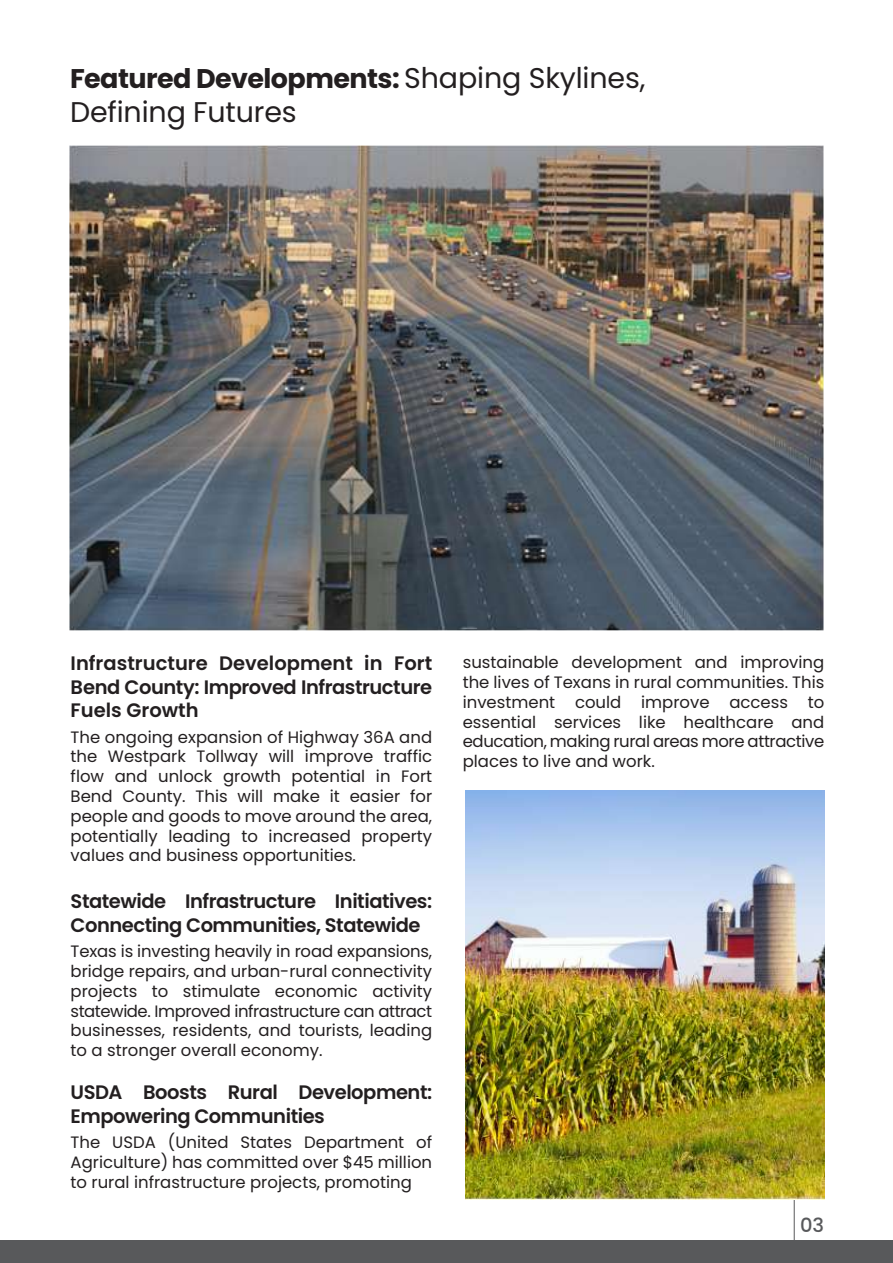
<style>
.page{position:relative;width:893px;height:1263px;background:#fff}
.page>*{position:absolute;margin:0;border:0;box-sizing:border-box;transform-origin:0 0}
.t1{font:28.5px "Poppins";letter-spacing:-.005em;color:#231f20}
.t2{font:700 27px "Poppins";letter-spacing:-.02em;color:#231f20}
.t3{font:600 19.5px/23.4px "Poppins";letter-spacing:-.025em;color:#231f20}
.t4{font:500 19.5px "Poppins";color:#58595b}
.t5{font:16.5px/19.8px "Poppins";color:#231f20;text-align:justify}
.s1{font-weight:400;font-size:28.5px}
</style>
<div class="page">
<div style="left:0;top:1241px;width:893px;height:22px;background:#58595b"></div>
<hr style="left:794px;top:1199px;width:1px;height:52px;background:#58595b">
<img style="left:69px;top:145px;width:755px;height:486px">
<img style="left:465px;top:791px;width:360px;height:408px">
<h2 class="t2" style="left:70px;top:63px;width:577px">Featured Developments: <span class="s1">Shaping Skylines,</span></h2>
<h1 class="t1" style="left:70px;top:95px;width:228px">Defining Futures</h1>
<p class="t3" style="left:71px;top:652px;width:363px;text-align:justify">Infrastructure Development in Fort Bend County: Improved Infrastructure Fuels Growth</p>
<p class="t5" style="left:71px;top:727px;width:363px">The ongoing expansion of Highway 36A and the Westpark Tollway will improve traffic flow and unlock growth potential in Fort Bend County. This will make it easier for people and goods to move around the area, potentially leading to increased property values and business opportunities.</p>
<p class="t3" style="left:71px;top:890px;width:363px">Statewide Infrastructure Initiatives:<br>Connecting Communities, Statewide</p>
<p class="t5" style="left:71px;top:941px;width:363px">Texas is investing heavily in road expansions, bridge repairs, and urban-rural connectivity projects to stimulate economic activity statewide. Improved infrastructure can attract businesses, residents, and tourists, leading to a stronger overall economy.</p>
<p class="t3" style="left:71px;top:1081px;width:363px">USDA Boosts Rural Development:<br>Empowering Communities</p>
<p class="t5" style="left:71px;top:1133px;width:363px">The USDA (United States Department of Agriculture) has committed over $45 million to rural infrastructure projects, promoting</p>
<p class="t5" style="left:463px;top:652px;width:363px">sustainable development and improving the lives of Texans in rural communities. This investment could improve access to essential services like healthcare and education, making rural areas more attractive places to live and work.</p>
<p class="t4" style="left:800px;top:1214px;width:26px">03</p>
</div>
